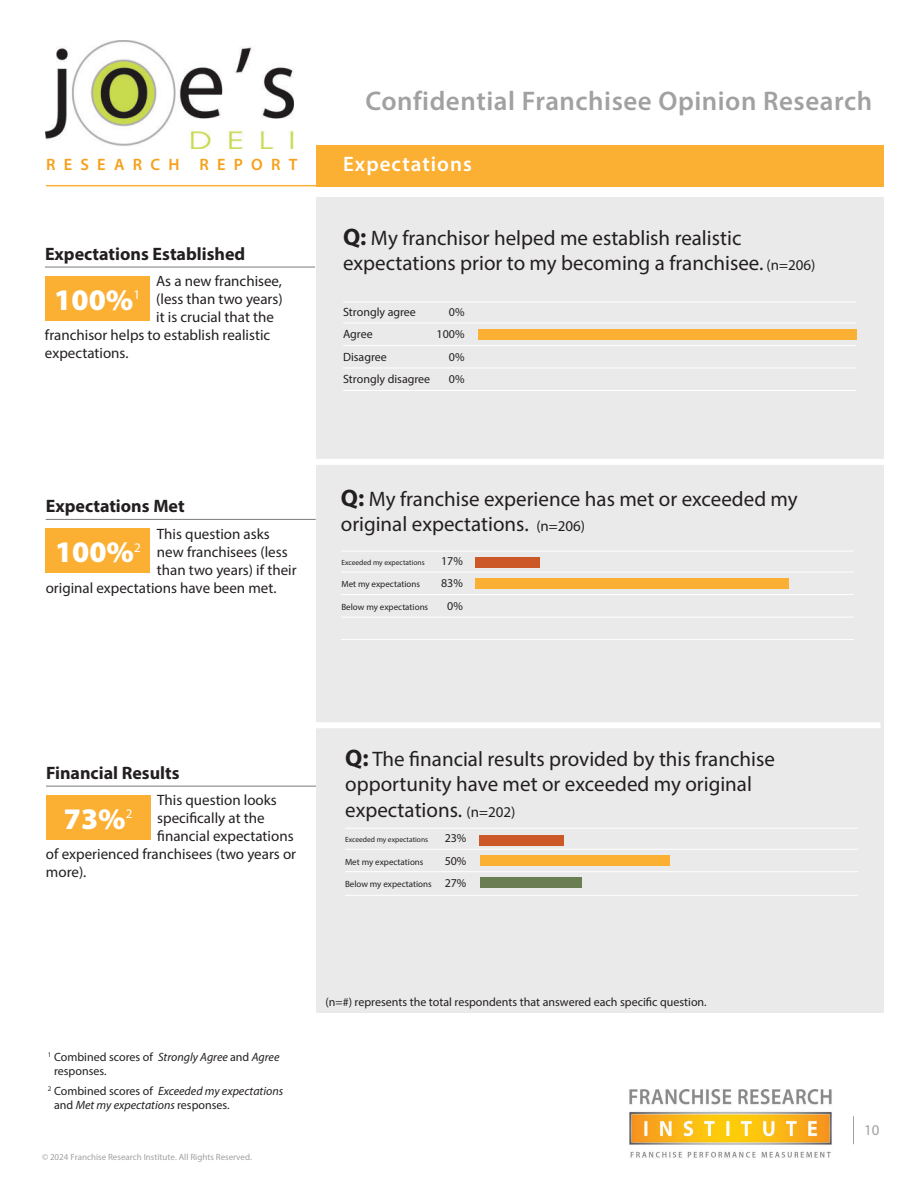
<style>
.page{position:relative;width:918px;height:1188px;background:#fff}
.page>*{position:absolute;margin:0;border:0;box-sizing:border-box;transform-origin:0 0}
.t1{font:900 30px "Myriad Pro";color:#fff}
.t2{font:600 27px "Myriad Pro";letter-spacing:.02em;color:#a1a1a2}
.t3{font:21px/25.2px "Myriad Pro";color:#231f20}
.t4{font:600 21px "Myriad Pro";letter-spacing:.05em;color:#fff}
.t5{font:700 18px "Myriad Pro";color:#231f20}
.t6{font:600 16.5px "Myriad Pro";letter-spacing:.5em;color:#f6a01b}
.t7{font:15px "Myriad Pro";color:#231f20}
.t8{font:15px "Myriad Pro";color:#a1a1a2}
.t9{font:13.05px "Myriad Pro";color:#fff}
.t10{font:12px/14.4px "Myriad Pro";color:#231f20}
.t11{font:italic 12px/14.4px "Myriad Pro";color:#231f20}
.t12{font:9px "Myriad Pro";color:#231f20}
.t13{font:9px "Myriad Pro";color:#a1a1a2}
.t14{font:7.5px "Myriad Pro";color:#231f20}
.s1{font-weight:700;font-size:24px}
.s2{font-size:15px}
.s3{font-size:12px}
.s4{font-style:italic}
.s5{font-style:normal}
</style>
<div class="page">
<div style="left:316px;top:145px;width:567px;height:41px;background:#fbb033"></div>
<div style="left:316px;top:197px;width:567px;height:816px;background:#eaeaea"></div>
<hr style="left:343px;top:302px;width:513px;height:1px;background:#fff">
<hr style="left:343px;top:323px;width:513px;height:1px;background:#fff">
<hr style="left:343px;top:345px;width:513px;height:1px;background:#fff">
<hr style="left:343px;top:368px;width:513px;height:1px;background:#fff">
<hr style="left:343px;top:390px;width:513px;height:1px;background:#fff">
<hr style="left:46px;top:185px;width:270px;height:1px;background:#fbb033">
<div style="left:44px;top:722px;width:837px;height:6px;background:#fff"></div>
<hr style="left:341px;top:551px;width:513px;height:1px;background:#fff">
<hr style="left:341px;top:572px;width:513px;height:1px;background:#fff">
<hr style="left:341px;top:594px;width:513px;height:1px;background:#fff">
<hr style="left:341px;top:617px;width:513px;height:1px;background:#fff">
<hr style="left:341px;top:639px;width:513px;height:1px;background:#fff">
<div style="left:476px;top:578px;width:313px;height:11px;background:#fbb033"></div>
<div style="left:476px;top:557px;width:64px;height:10px;background:#cc5828"></div>
<div style="left:311px;top:459px;width:593px;height:6px;background:#fff"></div>
<div style="left:478px;top:329px;width:378px;height:11px;background:#fbb033"></div>
<hr style="left:345px;top:828px;width:513px;height:1px;background:#fff">
<hr style="left:345px;top:849px;width:513px;height:1px;background:#fff">
<hr style="left:345px;top:871px;width:513px;height:1px;background:#fff">
<div style="left:480px;top:877px;width:102px;height:10px;background:#6b7e53"></div>
<hr style="left:345px;top:895px;width:513px;height:1px;background:#fff">
<div style="left:480px;top:835px;width:84px;height:11px;background:#cc5828"></div>
<hr style="left:45px;top:267px;width:270px;height:1px;background:#797b79">
<div style="left:45px;top:276px;width:104px;height:45px;background:#fbb033"></div>
<hr style="left:46px;top:519px;width:270px;height:1px;background:#797b79">
<div style="left:46px;top:529px;width:104px;height:44px;background:#fbb033"></div>
<hr style="left:46px;top:786px;width:270px;height:1px;background:#797b79">
<div style="left:46px;top:795px;width:104px;height:45px;background:#fbb033"></div>
<div style="left:480px;top:855px;width:190px;height:11px;background:#fbb033"></div>
<svg style="left:853px;top:1116px;width:1px;height:28px"></svg>
<img style="left:46px;top:41px;width:247px;height:108px">
<img style="left:629px;top:1089px;width:203px;height:69px">
<p class="t6" style="left:46px;top:158px;width:253px">RESEARCH REPORT</p>
<p class="t5" style="left:45px;top:247px;width:202px">Expectations Established</p>
<h1 class="t1" style="left:54px;top:282px;width:81px">100%</h1>
<p class="t9" style="left:133px;top:290px;width:8px">1</p>
<p class="t7" style="left:156px;top:275px;width:127px">As a new franchisee,</p>
<p class="t7" style="left:156px;top:293px;width:128px">(less than two years)</p>
<p class="t7" style="left:156px;top:311px;width:119px">it is crucial that the</p>
<p class="t7" style="left:45px;top:329px;width:227px">franchisor helps to establish realistic</p>
<p class="t7" style="left:45px;top:347px;width:85px">expectations.</p>
<p class="t5" style="left:46px;top:499px;width:140px">Expectations Met</p>
<h1 class="t1" style="left:55px;top:534px;width:81px">100%</h1>
<p class="t9" style="left:134px;top:542px;width:8px">2</p>
<p class="t7" style="left:157px;top:528px;width:114px">This question asks</p>
<p class="t7" style="left:157px;top:546px;width:132px">new franchisees (less</p>
<p class="t7" style="left:157px;top:564px;width:141px">than two years) if their</p>
<p class="t7" style="left:46px;top:582px;width:232px">original expectations have been met.</p>
<h2 class="t2" style="left:365px;top:90px;width:508px">Confidential Franchisee Opinion Research</h2>
<h3 class="t4" style="left:343px;top:156px;width:130px">Expectations</h3>
<h3 class="t3" style="left:343px;top:227px;width:474px"><span class="s1">Q:</span> My franchisor helped me establish realistic expectations prior to my becoming a franchisee. <span class="s2">(n=206)</span></h3>
<p class="t10" style="left:343px;top:306px;width:74px">Strongly agree</p>
<p class="t10" style="left:449px;top:306px;width:17px">0%</p>
<p class="t10" style="left:343px;top:328px;width:31px">Agree</p>
<p class="t10" style="left:437px;top:328px;width:29px">100%</p>
<p class="t10" style="left:343px;top:351px;width:45px">Disagree</p>
<p class="t10" style="left:449px;top:351px;width:17px">0%</p>
<p class="t10" style="left:343px;top:373px;width:89px">Strongly disagree</p>
<p class="t10" style="left:449px;top:373px;width:17px">0%</p>
<h3 class="t3" style="left:341px;top:488px;width:458px"><span class="s1">Q:</span> My franchise experience has met or exceeded my original expectations. <span class="s2">(n=206)</span></h3>
<p class="t14" style="left:341px;top:559px;width:85px">Exceeded my expectations</p>
<p class="t10" style="left:441px;top:554px;width:23px">17%</p>
<p class="t12" style="left:341px;top:581px;width:80px">Met my expectations</p>
<p class="t10" style="left:441px;top:577px;width:23px">83%</p>
<p class="t12" style="left:341px;top:603px;width:88px">Below my expectations</p>
<p class="t10" style="left:447px;top:599px;width:17px">0%</p>
<p class="t5" style="left:46px;top:766px;width:135px">Financial Results</p>
<h1 class="t1" style="left:64px;top:801px;width:63px">73%</h1>
<p class="t9" style="left:126px;top:809px;width:8px">2</p>
<p class="t7" style="left:157px;top:795px;width:121px">This question looks</p>
<p class="t7" style="left:157px;top:813px;width:109px">specifically at the</p>
<p class="t7" style="left:157px;top:831px;width:138px">financial expectations</p>
<p class="t7" style="left:46px;top:849px;width:252px">of experienced franchisees (two years or</p>
<p class="t7" style="left:46px;top:867px;width:42px">more).</p>
<h3 class="t3" style="left:345px;top:748px;width:431px"><span class="s1">Q:</span> The financial results provided by this franchise opportunity have met or exceeded my original expectations. <span class="s2">(n=202)</span></h3>
<p class="t14" style="left:345px;top:837px;width:85px">Exceeded my expectations</p>
<p class="t10" style="left:445px;top:832px;width:23px">23%</p>
<p class="t12" style="left:345px;top:858px;width:80px">Met my expectations</p>
<p class="t10" style="left:445px;top:854px;width:23px">50%</p>
<p class="t12" style="left:345px;top:881px;width:123px">Below my expectations <span class="s3">27%</span></p>
<p class="t10" style="left:54px;top:1050px;width:227px;text-indent:-6px"><sup>1</sup> Combined scores of <span class="s4">Strongly Agree</span> and <span class="s4">Agree </span>responses.</p>
<p class="t11" style="left:54px;top:1085px;width:231px;text-indent:-6px"><sup>2</sup> <span class="s5">Combined scores of</span> Exceeded my expectations <span class="s5">and</span> Met my expectations <span class="s5">responses.</span></p>
<p class="t13" style="left:42px;top:1153px;width:212px">© 2024 Franchise Research Institute. All Rights Reserved.</p>
<p class="t10" style="left:326px;top:996px;width:383px">(n=#) represents the total respondents that answered each specific question.</p>
<p class="t8" style="left:864px;top:1125px;width:17px">10</p>
</div>
